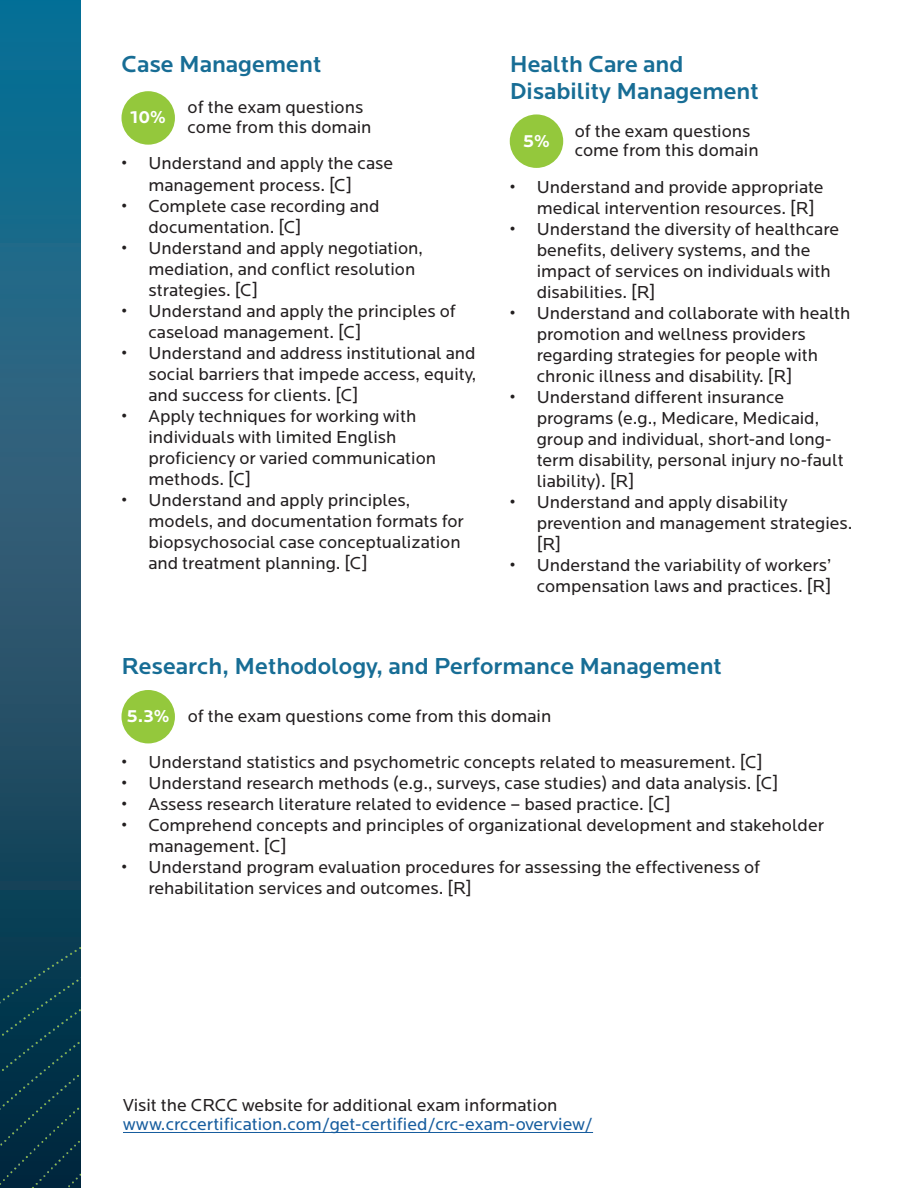
<style>
.page{position:relative;width:918px;height:1188px;background:#fff}
.page>*{position:absolute;margin:0;border:0;box-sizing:border-box;transform-origin:0 0}
.t1{font:500 24px/27px "Locator";color:#176d95}
.t2{font:18px/21px "Locator";color:#231f20}
.t3{font:18px "Locator";color:#175d9e}
.t4{font:700 18px "Locator";color:#fff}
.s1{font-weight:700;color:#fff}
</style>
<div class="page">
<svg style="left:0;top:0;width:81px;height:667px"></svg>
<img style="left:0;top:667px;width:81px;height:521px">
<div style="left:122px;top:91px;width:53px;height:54px;background:#94c83c;border-radius:50%"></div>
<div style="left:510px;top:114px;width:53px;height:54px;background:#94c83c;border-radius:50%"></div>
<div style="left:122px;top:690px;width:53px;height:53px;background:#94c83c;border-radius:50%"></div>
<hr style="left:123px;top:1132px;width:470px;height:1px;background:#175d9e">
<h1 class="t1" style="left:122px;top:51px;width:202px">Case Management</h1>
<p class="t4" style="left:130px;top:107px;width:38px">10%</p>
<p class="t2" style="left:188px;top:98px;width:185px;line-height:19.5px">of the exam questions come from this domain</p>
<p class="t2" style="left:148px;top:153px;width:246px;text-indent:-27px">• Understand and apply the case management process. [C]</p>
<p class="t2" style="left:148px;top:195px;width:233px;text-indent:-27px">• Complete case recording and documentation. [C]</p>
<p class="t2" style="left:148px;top:237px;width:276px;text-indent:-27px">• Understand and apply negotiation, mediation, and conflict resolution strategies. [C]</p>
<p class="t2" style="left:148px;top:300px;width:309px;text-indent:-27px">• Understand and apply the principles of caseload management. [C]</p>
<p class="t2" style="left:148px;top:342px;width:329px;text-align:justify;text-indent:-27px">• Understand and address institutional and social barriers that impede access, equity, and success for clients. [C]</p>
<p class="t2" style="left:148px;top:405px;width:289px;text-indent:-27px">• Apply techniques for working with individuals with limited English proficiency or varied communication methods. [C]</p>
<p class="t2" style="left:148px;top:489px;width:317px;text-indent:-27px">• Understand and apply principles, models, and documentation formats for biopsychosocial case conceptualization and treatment planning. [C]</p>
<h1 class="t1" style="left:510px;top:51px;width:251px">Health Care and<br>Disability Management</h1>
<p class="t4" style="left:523px;top:130px;width:29px">5%</p>
<p class="t2" style="left:575px;top:121px;width:185px;line-height:19.5px">of the exam questions come from this domain</p>
<p class="t2" style="left:537px;top:177px;width:288px;text-indent:-27px">• Understand and provide appropriate medical intervention resources. [R]</p>
<p class="t2" style="left:537px;top:219px;width:304px;text-indent:-27px">• Understand the diversity of healthcare benefits, delivery systems, and the impact of services on individuals with disabilities. [R]</p>
<p class="t2" style="left:537px;top:303px;width:315px;text-indent:-27px">• Understand and collaborate with health promotion and wellness providers regarding strategies for people with chronic illness and disability. [R]</p>
<p class="t2" style="left:537px;top:387px;width:308px;text-indent:-27px">• Understand different insurance programs (e.g., Medicare, Medicaid, group and individual, short-and long&shy;term disability, personal injury no-fault liability). [R]</p>
<p class="t2" style="left:537px;top:492px;width:317px;text-indent:-27px">• Understand and apply disability prevention and management strategies. [R]</p>
<p class="t2" style="left:510px;top:555px;width:323px;text-align:right">• Understand the variability of workers’ compensation laws and practices. [R]</p>
<h1 class="t1" style="left:122px;top:653px;width:602px">Research, Methodology, and Performance Management</h1>
<p class="t2" style="left:127px;top:706px;width:426px"><span class="s1">5.3%</span> of the exam questions come from this domain</p>
<p class="t2" style="left:121px;top:752px;width:643px">• Understand statistics and psychometric concepts related to measurement. [C]</p>
<p class="t2" style="left:121px;top:773px;width:659px">• Understand research methods (e.g., surveys, case studies) and data analysis. [C]</p>
<p class="t2" style="left:121px;top:794px;width:551px">• Assess research literature related to evidence – based practice. [C]</p>
<p class="t2" style="left:148px;top:815px;width:677px;text-indent:-27px">• Comprehend concepts and principles of organizational development and stakeholder management. [C]</p>
<p class="t2" style="left:148px;top:857px;width:613px;text-indent:-27px">• Understand program evaluation procedures for assessing the effectiveness of rehabilitation services and outcomes. [R]</p>
<p class="t2" style="left:123px;top:1095px;width:436px">Visit the CRCC website for additional exam information</p>
<p class="t3" style="left:123px;top:1114px;width:472px">www.crccertification.com/get-certified/crc-exam-overview/</p>
</div>
